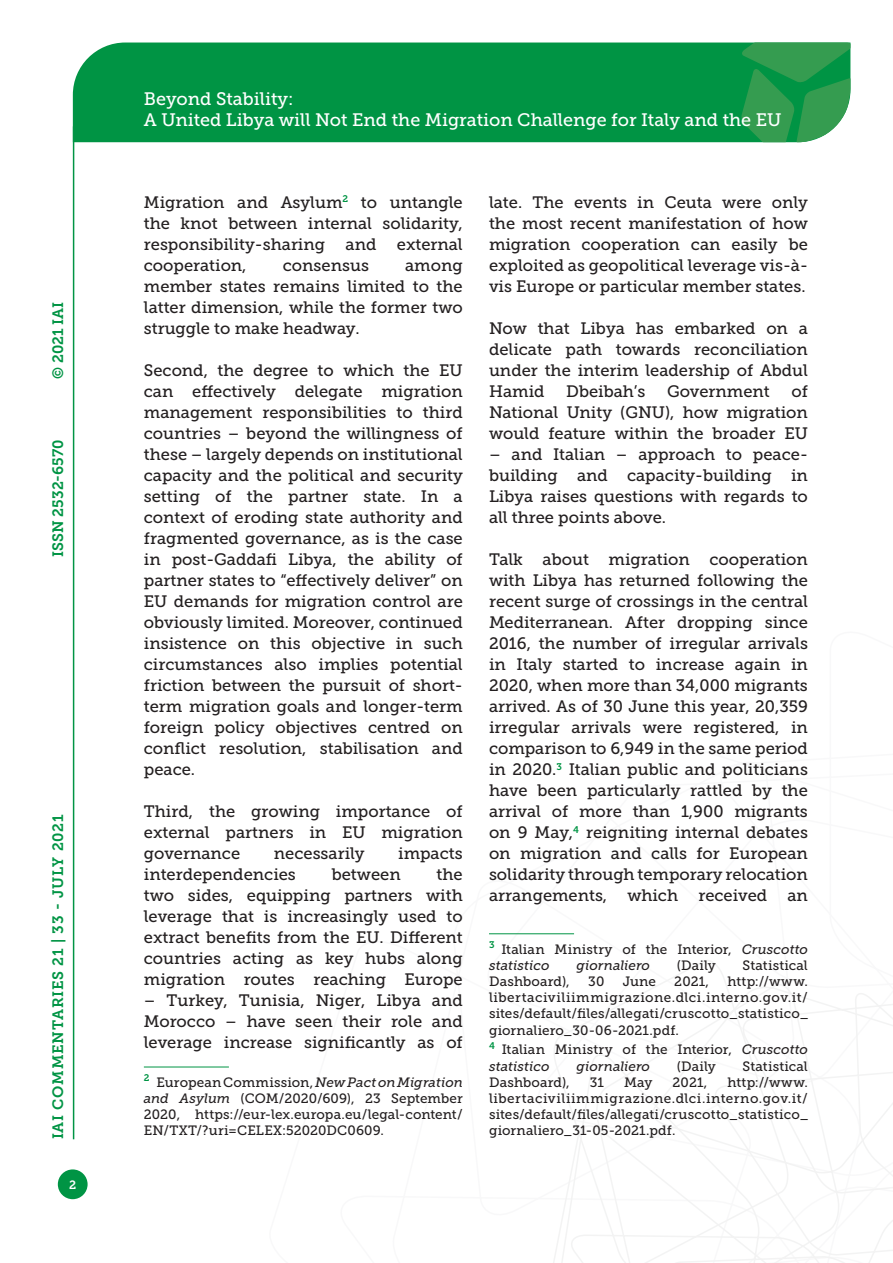
<style>
.page{position:relative;width:893px;height:1263px;background:#fff}
.page>*{position:absolute;margin:0;border:0;box-sizing:border-box;transform-origin:0 0}
.t1{font:18px/21.6px "Museo Slab 500";color:#fff}
.Testo{font:16.5px/21px "Museo Slab 500";color:#231f20;text-align:justify}
.t2{font:15px "Museo Slab 700";letter-spacing:.05em;color:#009444}
.t3{font:15px "Museo Slab 700";color:#009444}
.Nota{font:13.5px/16.2px "Museo Slab 500";letter-spacing:.01em;color:#231f20;text-align:justify}
.Nota-2{font:italic 13.5px "Museo Slab 500";color:#231f20}
.t4{font:12px "Museo Slab 700";color:#fff}
.s1{font-style:italic}
</style>
<div class="page">
<svg style="left:553px;top:960px;width:340px;height:303px"></svg>
<div style="left:73px;top:43px;width:668px;height:99px;background:#009444"></div>
<svg style="left:741px;top:43px;width:109px;height:99px;background:#319e55"></svg>
<div style="left:58px;top:1169px;width:30px;height:30px;background:#009444;border-radius:50%"></div>
<hr style="left:73px;top:126px;width:1px;height:1013px;background:#009444">
<hr style="left:144px;top:1067px;width:85px;height:1px;background:#009444">
<hr style="left:489px;top:933px;width:85px;height:1px;background:#009444">
<p class="t2" style="left:50px;top:379px;width:79px;rotate:-90deg">© 2021 IAI</p>
<p class="t3" style="left:50px;top:557px;width:119px;rotate:-90deg">ISSN 2532-6570</p>
<p class="t2" style="left:50px;top:1139px;width:326px;rotate:-90deg">IAI COMMENTARIES 21 | 33 - JULY 2021</p>
<p class="t4" style="left:69px;top:1178px;width:9px">2</p>
<p class="t1" style="left:144px;top:88px;width:639px">Beyond Stability:<br>A United Libya will Not End the Migration Challenge for Italy and the EU</p>
<p class="Testo" style="left:144px;top:192px;width:320px">Migration and Asylum<sup>2</sup> to untangle the knot between internal solidarity, responsibility-sharing and external cooperation,</p>
<p class="Testo" style="left:144px;top:255px;width:320px;text-indent:261px">among member states remains limited to the latter dimension, while the former two struggle to make headway.</p>
<p class="Testo" style="left:144px;top:360px;width:320px">Second, the degree to which the EU can effectively delegate migration management responsibilities to third countries – beyond the willingness of these – largely depends on institutional capacity and the political and security setting of the partner state. In a context of eroding state authority and fragmented governance, as is the case in post-Gaddafi Libya, the ability of partner states to “effectively deliver” on EU demands for migration control are obviously limited. Moreover, continued insistence on this objective in such circumstances also implies potential friction between the pursuit of short&shy;term migration goals and longer-term foreign policy objectives centred on conflict resolution, stabilisation and peace.</p>
<p class="Testo" style="left:144px;top:801px;width:320px">Third, the growing importance of external partners in EU migration governance</p>
<p class="Testo" style="left:283px;top:255px;width:88px">consensus</p>
<p class="Testo" style="left:274px;top:843px;width:92px">necessarily</p>
<p class="Testo" style="left:398px;top:843px;width:66px">impacts</p>
<p class="Testo" style="left:144px;top:864px;width:154px">interdependencies</p>
<p class="Testo" style="left:332px;top:864px;width:70px">between</p>
<p class="Testo" style="left:144px;top:864px;width:320px;text-indent:293px">the two sides, equipping partners with leverage that is increasingly used to extract benefits from the EU. Different countries acting as key hubs along migration routes reaching Europe</p>
<p class="Testo" style="left:144px;top:990px;width:320px">– Turkey, Tunisia, Niger, Libya and Morocco – have seen their role and leverage increase significantly as of</p>
<p class="Nota" style="left:144px;top:1074px;width:320px"><sup>2</sup> European Commission, <span class="s1">New Pact on Migration and Asylum</span> (COM/2020/609), 23 September 2020, https://eur-lex.europa.eu/legal-content/ EN/TXT/?uri=CELEX:52020DC0609.</p>
<p class="Testo" style="left:489px;top:192px;width:320px">late. The events in Ceuta were only the most recent manifestation of how migration cooperation can easily be exploited as geopolitical leverage vis-à&shy;vis Europe or particular member states.</p>
<p class="Testo" style="left:489px;top:318px;width:320px">Now that Libya has embarked on a delicate path towards reconciliation under the interim leadership of Abdul Hamid</p>
<p class="Testo" style="left:566px;top:381px;width:81px">Dbeibah’s</p>
<p class="Testo" style="left:667px;top:381px;width:104px">Government</p>
<p class="Testo" style="left:489px;top:381px;width:320px;text-indent:302px">of National Unity (GNU), how migration would feature within the broader EU</p>
<p class="Testo" style="left:489px;top:444px;width:320px">– and Italian – approach to peace&shy;building and capacity-building in Libya raises questions with regards to all three points above.</p>
<p class="Testo" style="left:489px;top:549px;width:320px">Talk about migration cooperation with Libya has returned following the recent surge of crossings in the central Mediterranean. After dropping since 2016, the number of irregular arrivals in Italy started to increase again in 2020, when more than 34,000 migrants arrived. As of 30 June this year, 20,359 irregular arrivals were registered, in comparison to 6,949 in the same period in 2020.<sup>3</sup> Italian public and politicians have been particularly rattled by the arrival of more than 1,900 migrants on 9 May,<sup>4</sup> reigniting internal debates on migration and calls for European solidarity through temporary relocation arrangements, which received an</p>
<p class="Nota" style="left:489px;top:941px;width:320px"><sup>3</sup> Italian Ministry of the Interior, <span class="s1">Cruscotto statistico</span></p>
<p class="Nota-2" style="left:576px;top:958px;width:75px">giornaliero</p>
<p class="Nota" style="left:677px;top:957px;width:40px">(Daily</p>
<p class="Nota" style="left:743px;top:957px;width:67px">Statistical</p>
<p class="Nota" style="left:489px;top:973px;width:320px;text-indent:238px">http://www. libertaciviliimmigrazione.dlci.interno.gov.it/ sites/default/files/allegati/cruscotto_statistico_ giornaliero_30-06-2021.pdf.</p>
<p class="Nota" style="left:489px;top:1042px;width:320px"><sup>4</sup> Italian Ministry of the Interior, <span class="s1">Cruscotto statistico</span></p>
<p class="Nota" style="left:489px;top:973px;width:82px">Dashboard),</p>
<p class="Nota" style="left:588px;top:973px;width:18px">30</p>
<p class="Nota" style="left:623px;top:973px;width:35px">June</p>
<p class="Nota" style="left:674px;top:973px;width:36px">2021,</p>
<p class="Nota-2" style="left:576px;top:1058px;width:75px">giornaliero</p>
<p class="Nota" style="left:677px;top:1058px;width:40px">(Daily</p>
<p class="Nota" style="left:743px;top:1058px;width:67px">Statistical</p>
<p class="Nota" style="left:489px;top:1074px;width:320px;text-indent:238px">http://www. libertaciviliimmigrazione.dlci.interno.gov.it/ sites/default/files/allegati/cruscotto_statistico_ giornaliero_31-05-2021.pdf.</p>
<p class="Nota" style="left:489px;top:1074px;width:82px">Dashboard),</p>
<p class="Nota" style="left:590px;top:1074px;width:16px">31</p>
<p class="Nota" style="left:624px;top:1074px;width:30px">May</p>
<p class="Nota" style="left:673px;top:1074px;width:36px">2021,</p>
</div>
